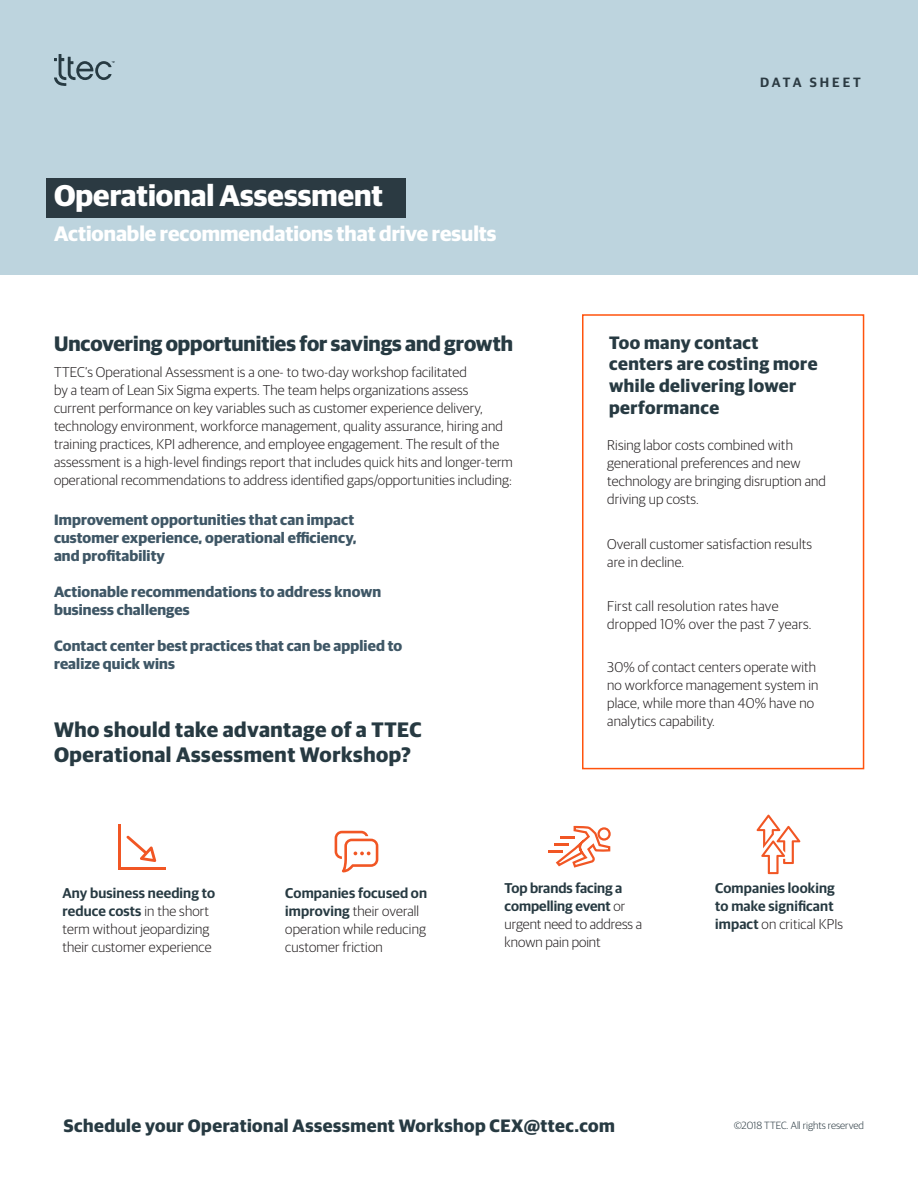
<style>
.page{position:relative;width:918px;height:1188px;background:#fff}
.page>*{position:absolute;margin:0;border:0;box-sizing:border-box;transform-origin:0 0}
.t1{font:700 30px "Guardian Sans";color:#fff}
.Dark__H3{font:700 21px/25.2px "Guardian Sans";letter-spacing:.015em;color:#273a42}
.Light__H3{font:700 21px "Guardian Sans";color:#fff}
.t2{font:700 18px/21.6px "Guardian Sans";letter-spacing:.025em;color:#273a42}
.t3{font:700 15px/18px "Guardian Sans";letter-spacing:.01em;color:#3f5766}
.t4{font:300 14.25px/18px "Guardian Sans";letter-spacing:.01em;color:#231f20}
.t5{font:600 14.25px/18px "Guardian Sans";letter-spacing:.01em;color:#273a42}
.t6{font:600 13.5px "Guardian Sans";letter-spacing:.22em;color:#2b3a42}
.t7{font:300 10.5px "Guardian Sans";color:#2b3a42}
.s1{font-weight:600;color:#273a42}
.s2{font-weight:300;color:#231f20}
</style>
<div class="page">
<div style="left:0;top:0;width:918px;height:274px;background:#bdd4de"></div>
<div style="left:46px;top:178px;width:360px;height:39px;background:#2b3a42"></div>
<svg style="left:54px;top:54px;width:60px;height:32px"></svg>
<svg style="left:548px;top:825px;width:63px;height:43px"></svg>
<div style="left:582px;top:314px;width:282px;height:455px;border:2px solid #ff530d"></div>
<svg style="left:335px;top:831px;width:43px;height:41px"></svg>
<hr style="left:118px;top:867px;width:47px;height:3px;background:#f15624">
<svg style="left:127px;top:836px;width:29px;height:26px"></svg>
<hr style="left:118px;top:824px;width:3px;height:46px;background:#f15624">
<svg style="left:757px;top:815px;width:43px;height:59px"></svg>
<p class="t1" style="left:54px;top:173px;width:331px">Operational Assessment</p>
<p class="Light__H3" style="left:54px;top:218px;width:444px">Actionable recommendations that drive results</p>
<p class="Dark__H3" style="left:54px;top:330px;width:460px">Uncovering opportunities for savings and growth</p>
<p class="t4" style="left:54px;top:362px;width:460px">TTEC’s Operational Assessment is a one- to two-day workshop facilitated<br>by a team of Lean Six Sigma experts. The team helps organizations assess current performance on key variables such as customer experience delivery, technology environment, workforce management, quality assurance, hiring and training practices, KPI adherence, and employee engagement. The result of the assessment is a high-level findings report that includes quick hits and longer-term operational recommendations to address identified gaps/opportunities including:</p>
<p class="t3" style="left:54px;top:509px;width:304px">Improvement opportunities that can impact customer experience, operational efficiency,</p>
<p class="t3" style="left:54px;top:545px;width:113px">and profitability</p>
<p class="t3" style="left:54px;top:581px;width:329px">Actionable recommendations to address known business challenges</p>
<p class="t3" style="left:54px;top:635px;width:350px">Contact center best practices that can be applied to realize quick wins</p>
<p class="Dark__H3" style="left:54px;top:715px;width:369px">Who should take advantage of a TTEC<br>Operational Assessment Workshop?</p>
<p class="t6" style="left:760px;top:72px;width:102px">DATA SHEET</p>
<p class="t2" style="left:609px;top:330px;width:210px">Too many contact centers are costing more while delivering lower performance</p>
<p class="t4" style="left:607px;top:435px;width:220px">Rising labor costs combined with generational preferences and new technology are bringing disruption and driving up costs.</p>
<p class="t4" style="left:607px;top:534px;width:206px">Overall customer satisfaction results are in decline.</p>
<p class="t4" style="left:607px;top:596px;width:206px">First call resolution rates have dropped 10% over the past 7 years.</p>
<p class="t4" style="left:607px;top:657px;width:213px">30% of contact centers operate with no workforce management system in place, while more than 40% have no analytics capability.</p>
<p class="t4" style="left:285px;top:883px;width:143px"><span class="s1">Companies focused on improving</span> their overall operation while reducing customer friction</p>
<p class="t4" style="left:505px;top:878px;width:139px"><span class="s1">Top brands facing a compelling event</span> or urgent need to address a known pain point</p>
<p class="t4" style="left:62px;top:883px;width:154px"><span class="s1">Any business needing to reduce costs</span> in the short term without jeopardizing their customer experience</p>
<p class="t5" style="left:715px;top:878px;width:129px">Companies looking to make significant impact <span class="s2">on critical KPIs</span></p>
<p class="t2" style="left:64px;top:1113px;width:552px">Schedule your Operational Assessment Workshop CEX@ttec.com</p>
<p class="t7" style="left:734px;top:1118px;width:132px">©2018 TTEC. All rights reserved</p>
</div>
